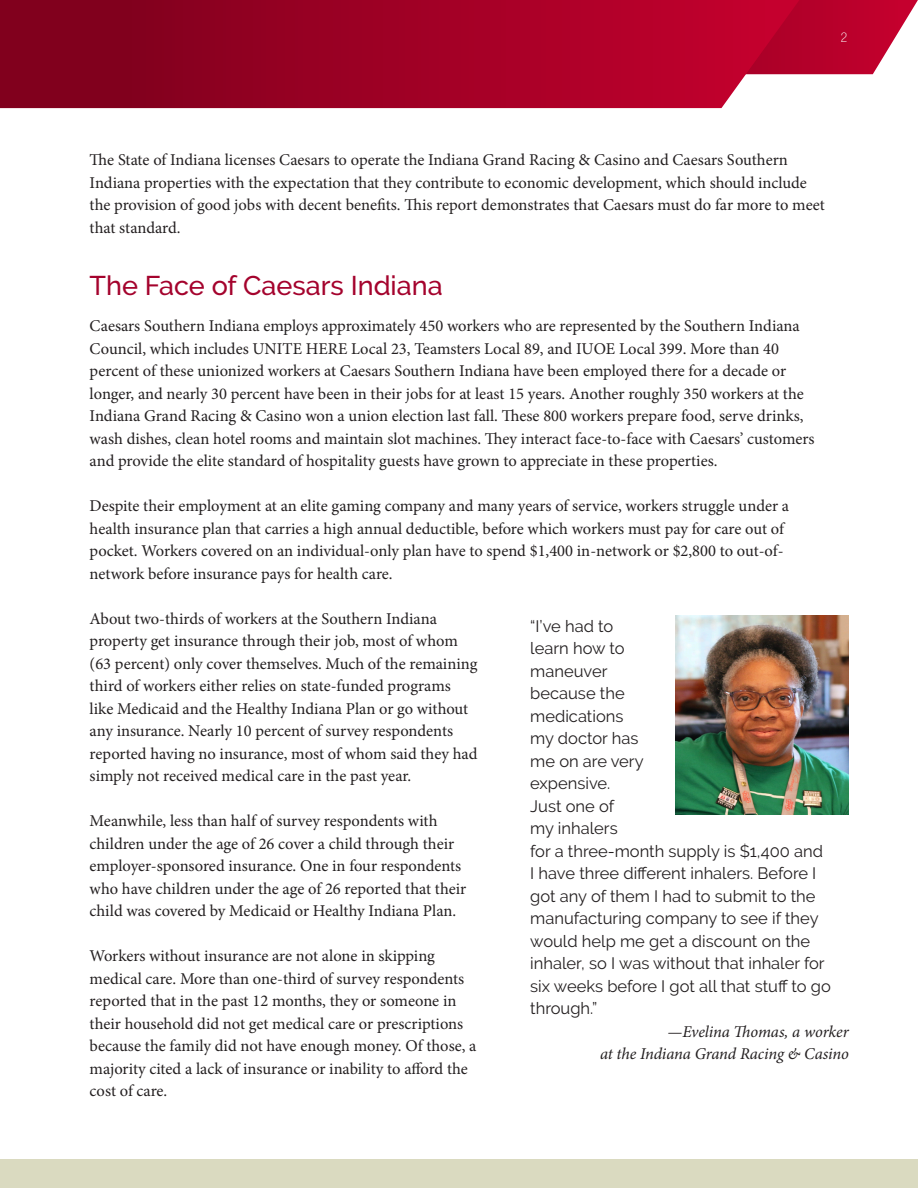
<style>
.page{position:relative;width:918px;height:1188px;background:#fff}
.page>*{position:absolute;margin:0;border:0;box-sizing:border-box;transform-origin:0 0}
.head1{font:500 27px "Raleway";color:#a4032d}
.t1{font:16.5px/22.5px "Minion Pro";letter-spacing:-.005em;color:#231f20}
.t2{font:16.5px/22.5px "Raleway";color:#231f20}
.t3{font:italic 16.5px/22.5px "Minion Pro";letter-spacing:-.01em;color:#231f20;text-align:right}
.t4{font:100 condensed 13.5px "Helvetica Neue LT Std";color:#fff}
</style>
<div class="page">
<div style="left:0;top:1160px;width:918px;height:28px;background:#dadac0"></div>
<svg style="left:800px;top:0;width:118px;height:74px"></svg>
<svg style="left:0;top:0;width:800px;height:108px;background:#a0062a"></svg>
<img style="left:675px;top:615px;width:174px;height:200px">
<p class="t4" style="left:841px;top:29px;width:8px">2</p>
<p class="t1" style="left:90px;top:149px;width:737px">The State of Indiana licenses Caesars to operate the Indiana Grand Racing &amp; Casino and Caesars Southern Indiana properties with the expectation that they contribute to economic development, which should include the provision of good jobs with decent benefits. This report demonstrates that Caesars must do far more to meet that standard.</p>
<p class="head1" style="left:90px;top:270px;width:355px">The Face of Caesars Indiana</p>
<p class="t1" style="left:90px;top:315px;width:726px">Caesars Southern Indiana employs approximately 450 workers who are represented by the Southern Indiana Council, which includes UNITE HERE Local 23, Teamsters Local 89, and IUOE Local 399. More than 40 percent of these unionized workers at Caesars Southern Indiana have been employed there for a decade or longer, and nearly 30 percent have been in their jobs for at least 15 years. Another roughly 350 workers at the Indiana Grand Racing &amp; Casino won a union election last fall. These 800 workers prepare food, serve drinks, wash dishes, clean hotel rooms and maintain slot machines. They interact face-to-face with Caesars’ customers and provide the elite standard of hospitality guests have grown to appreciate in these properties.</p>
<p class="t1" style="left:90px;top:495px;width:701px">Despite their employment at an elite gaming company and many years of service, workers struggle under a health insurance plan that carries a high annual deductible, before which workers must pay for care out of pocket. Workers covered on an individual-only plan have to spend $1,400 in-network or $2,800 to out-of&shy;network before insurance pays for health care.</p>
<p class="t1" style="left:90px;top:607px;width:389px">About two-thirds of workers at the Southern Indiana property get insurance through their job, most of whom (63 percent) only cover themselves. Much of the remaining third of workers either relies on state-funded programs like Medicaid and the Healthy Indiana Plan or go without any insurance. Nearly 10 percent of survey respondents reported having no insurance, most of whom said they had simply not received medical care in the past year.</p>
<p class="t1" style="left:90px;top:810px;width:378px">Meanwhile, less than half of survey respondents with children under the age of 26 cover a child through their employer-sponsored insurance. One in four respondents who have children under the age of 26 reported that their child was covered by Medicaid or Healthy Indiana Plan.</p>
<p class="t1" style="left:90px;top:945px;width:388px">Workers without insurance are not alone in skipping medical care. More than one-third of survey respondents reported that in the past 12 months, they or someone in their household did not get medical care or prescriptions because the family did not have enough money. Of those, a majority cited a lack of insurance or inability to afford the cost of care.</p>
<p class="t2" style="left:530px;top:615px;width:302px">“I’ve had to<br>learn how to<br>maneuver<br>because the<br>medications<br>my doctor has<br>me on are very<br>expensive.<br>Just one of<br>my inhalers<br>for a three-month supply is $1,400 and<br>I have three different inhalers. Before I got any of them I had to submit to the manufacturing company to see if they would help me get a discount on the inhaler, so I was without that inhaler for six weeks before I got all that stuff to go through.”</p>
<p class="t3" style="left:600px;top:1020px;width:250px">—Evelina Thomas, a worker<br>at the Indiana Grand Racing &amp; Casino</p>
</div>
